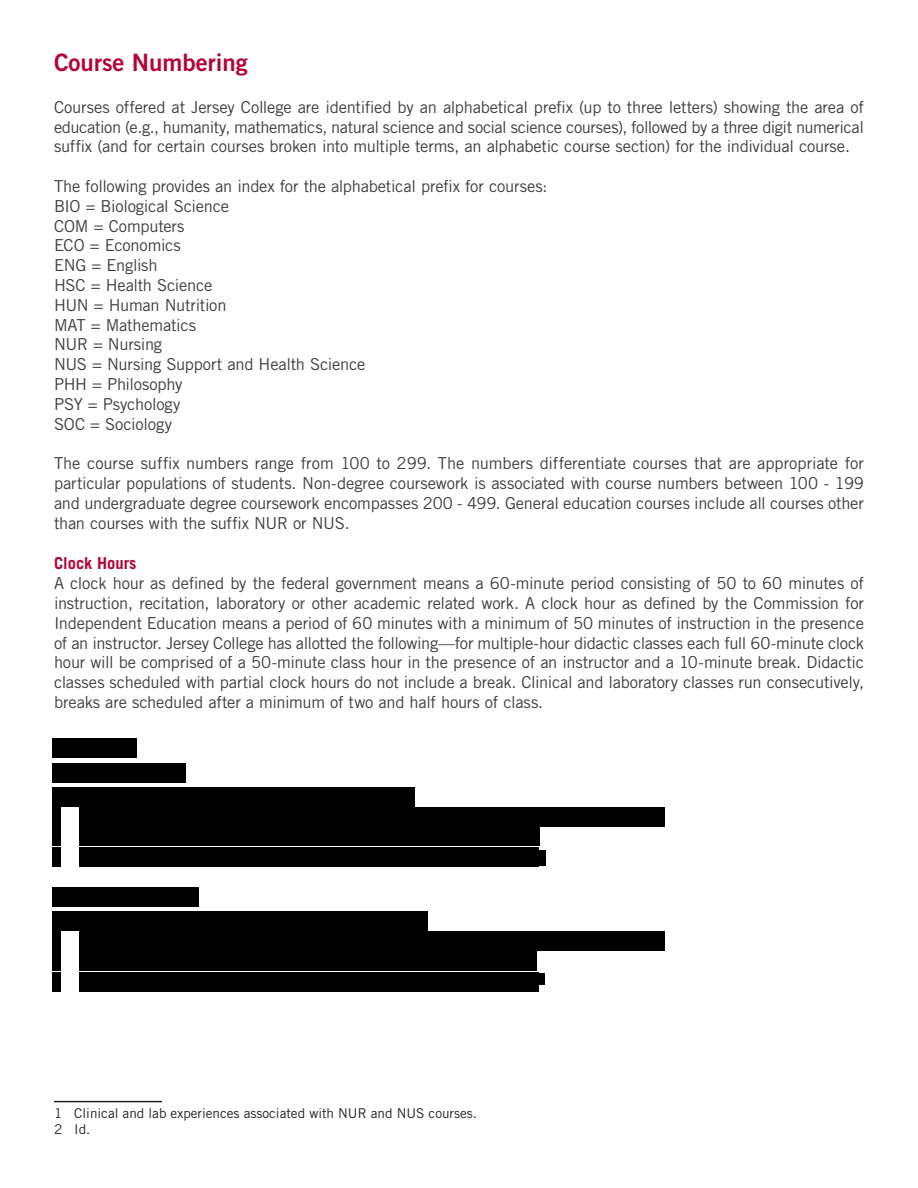
<style>
.page{position:relative;width:918px;height:1188px;background:#fff}
.page>*{position:absolute;margin:0;border:0;box-sizing:border-box;transform-origin:0 0}
.t1{font:24px "Trade Gothic LT Pro Bd 2";color:#b30437}
.t2{font:16.5px/19.8px "Trade Gothic LT Pro";letter-spacing:-.015em;color:#3e3e3f;text-align:justify}
.t3{font:700 16.5px "Trade Gothic LT Pro";color:#b30437}
.t4{font:13.5px/16.2px "Trade Gothic LT Pro";color:#231f20}
</style>
<div class="page">
<hr style="left:54px;top:1101px;width:108px;height:1px;background:#231f20">
<div style="left:52px;top:739px;width:85px;height:19px;background:#000"></div>
<div style="left:52px;top:763px;width:134px;height:19px;background:#000"></div>
<div style="left:52px;top:787px;width:363px;height:20px;background:#000"></div>
<div style="left:52px;top:807px;width:9px;height:19px;background:#000"></div>
<div style="left:79px;top:807px;width:586px;height:19px;background:#000"></div>
<div style="left:52px;top:827px;width:9px;height:19px;background:#000"></div>
<div style="left:79px;top:827px;width:461px;height:19px;background:#000"></div>
<div style="left:52px;top:848px;width:9px;height:19px;background:#000"></div>
<div style="left:79px;top:848px;width:460px;height:19px;background:#000"></div>
<div style="left:539px;top:851px;width:7px;height:15px;background:#000"></div>
<div style="left:52px;top:887px;width:147px;height:20px;background:#000"></div>
<div style="left:52px;top:911px;width:376px;height:20px;background:#000"></div>
<div style="left:52px;top:931px;width:9px;height:20px;background:#000"></div>
<div style="left:79px;top:931px;width:586px;height:20px;background:#000"></div>
<div style="left:52px;top:951px;width:9px;height:19px;background:#000"></div>
<div style="left:79px;top:951px;width:458px;height:19px;background:#000"></div>
<div style="left:52px;top:972px;width:9px;height:20px;background:#000"></div>
<div style="left:79px;top:972px;width:460px;height:20px;background:#000"></div>
<div style="left:539px;top:974px;width:6px;height:11px;background:#000"></div>
<h1 class="t1" style="left:54px;top:48px;width:195px">Course Numbering</h1>
<p class="t2" style="left:54px;top:97px;width:811px">Courses offered at Jersey College are identified by an alphabetical prefix (up to three letters) showing the area of education (e.g., humanity, mathematics, natural science and social science courses), followed by a three digit numerical suffix (and for certain courses broken into multiple terms, an alphabetic course section) for the individual course.</p>
<p class="t2" style="left:54px;top:176px;width:495px;text-align:left">The following provides an index for the alphabetical prefix for courses:<br>BIO = Biological Science<br>COM = Computers<br>ECO = Economics<br>ENG = English<br>HSC = Health Science<br>HUN = Human Nutrition<br>MAT = Mathematics<br>NUR = Nursing<br>NUS = Nursing Support and Health Science<br>PHH = Philosophy<br>PSY = Psychology<br>SOC = Sociology</p>
<p class="t2" style="left:54px;top:453px;width:812px">The course suffix numbers range from 100 to 299. The numbers differentiate courses that are appropriate for particular populations of students. Non-degree coursework is associated with course numbers between 100 - 199 and undergraduate degree coursework encompasses 200 - 499. General education courses include all courses other than courses with the suffix NUR or NUS.</p>
<p class="t3" style="left:54px;top:553px;width:84px">Clock Hours</p>
<p class="t2" style="left:54px;top:573px;width:812px">A clock hour as defined by the federal government means a 60-minute period consisting of 50 to 60 minutes of instruction, recitation, laboratory or other academic related work. A clock hour as defined by the Commission for Independent Education means a period of 60 minutes with a minimum of 50 minutes of instruction in the presence of an instructor. Jersey College has allotted the following—for multiple-hour didactic classes each full 60-minute clock hour will be comprised of a 50-minute class hour in the presence of an instructor and a 10-minute break. Didactic classes scheduled with partial clock hours do not include a break. Clinical and laboratory classes run consecutively, breaks are scheduled after a minimum of two and half hours of class.</p>
<p class="t4" style="left:54px;top:1105px;width:424px">1 Clinical and lab experiences associated with NUR and NUS courses.<br>2 Id.</p>
</div>
